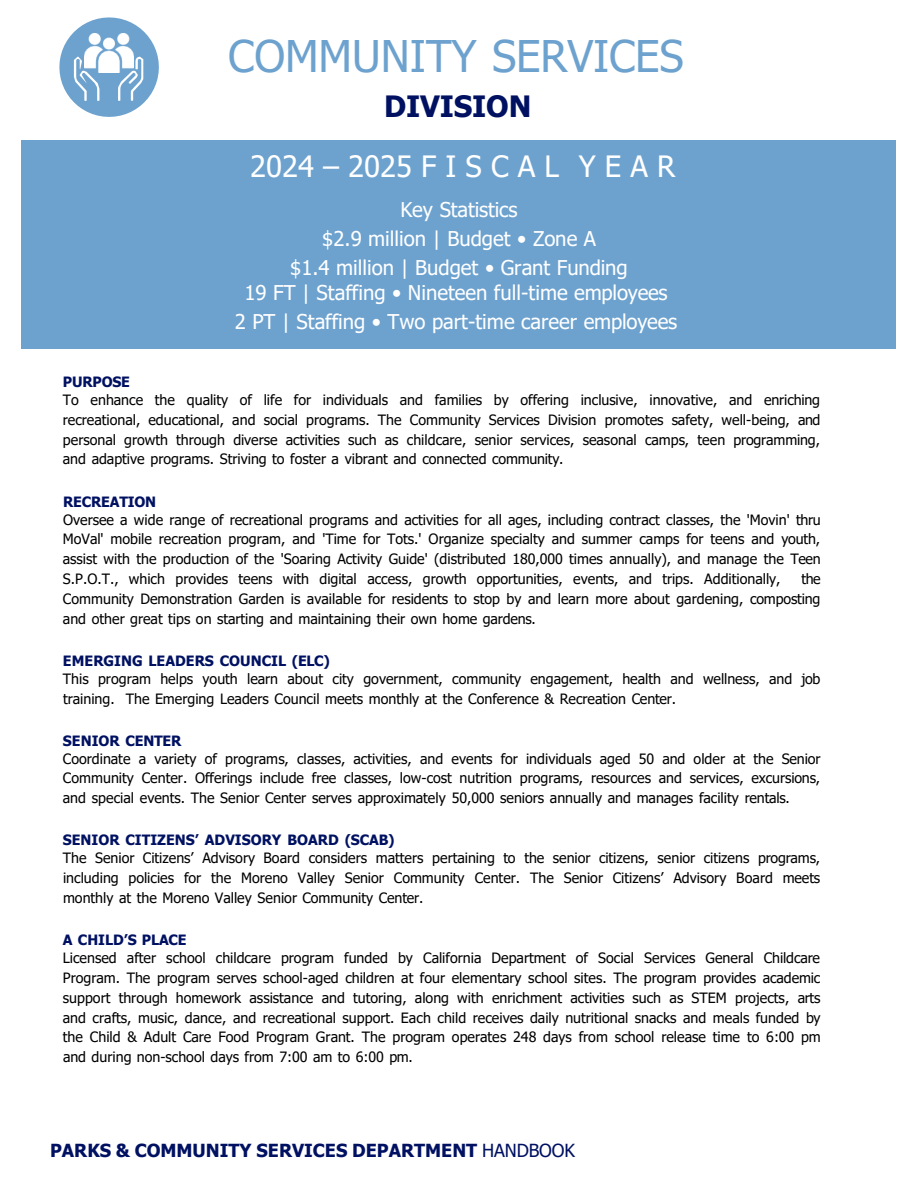
<style>
.page{position:relative;width:918px;height:1188px;background:#fff}
.page>*{position:absolute;margin:0;border:0;box-sizing:border-box;transform-origin:0 0}
.t1{font:43.5px "Tahoma";color:#6da2cf}
.t2{font:29.4px "Tahoma";color:#fff}
.t3{font:700 29.4px "Tahoma";letter-spacing:-.005em;color:#001162}
.t4{font:20.4px/28.7px "Tahoma";letter-spacing:-.005em;color:#fff;text-align:center}
.t5{font:700 18px "Tahoma";color:#001162}
.t6{font:14.25px/19.8px "Tahoma";color:#000;text-align:justify}
.t7{font:700 14.25px "Tahoma";color:#001162}
.s1{font-weight:400}
</style>
<div class="page">
<div style="left:22px;top:140px;width:874px;height:208px;background:#6da2cf"></div>
<svg style="left:59px;top:17px;width:100px;height:100px"></svg>
<h2 class="t1" style="left:228px;top:27px;width:457px">COMMUNITY SERVICES</h2>
<p class="t3" style="left:384px;top:86px;width:149px">DIVISION</p>
<p class="t2" style="left:250px;top:147px;width:427px">2024–2025 FI S CA L YEAR</p>
<p class="t4" style="left:400px;top:196px;width:119px">Key Statistics</p>
<p class="t4" style="left:322px;top:225px;width:275px">$2.9 million | Budget • Zone A</p>
<p class="t4" style="left:290px;top:254px;width:339px">$1.4 million | Budget • Grant Funding</p>
<p class="t4" style="left:235px;top:280px;width:444px">19 FT | Staffing • Nineteen full-time employees<br>2 PT | Staffing • Two part-time career employees</p>
<p class="t7" style="left:63px;top:372px;width:69px">PURPOSE</p>
<p class="t6" style="left:63px;top:391px;width:759px">To enhance the quality of life for individuals and families by offering inclusive, innovative, and enriching recreational, educational, and social programs. The Community Services Division promotes safety, well-being, and personal growth through diverse activities such as childcare, senior services, seasonal camps, teen programming, and adaptive programs. Striving to foster a vibrant and connected community.</p>
<p class="t7" style="left:63px;top:492px;width:95px">RECREATION</p>
<p class="t6" style="left:63px;top:510px;width:759px">Oversee a wide range of recreational programs and activities for all ages, including contract classes, the 'Movin' thru MoVal' mobile recreation program, and 'Time for Tots.' Organize specialty and summer camps for teens and youth, assist with the production of the 'Soaring Activity Guide' (distributed 180,000 times annually), and manage the Teen S.P.O.T., which provides teens with digital access, growth opportunities, events, and trips. Additionally,</p>
<p class="t6" style="left:63px;top:570px;width:759px;text-indent:739px">the Community Demonstration Garden is available for residents to stop by and learn more about gardening, composting and other great tips on starting and maintaining their own home gardens.</p>
<p class="t7" style="left:63px;top:651px;width:268px">EMERGING LEADERS COUNCIL (ELC)</p>
<p class="t6" style="left:63px;top:669px;width:759px">This program helps youth learn about city government, community engagement, health and wellness, and job training. The Emerging Leaders Council meets monthly at the Conference &amp; Recreation Center.</p>
<p class="t7" style="left:63px;top:731px;width:120px">SENIOR CENTER</p>
<p class="t6" style="left:63px;top:749px;width:759px">Coordinate a variety of programs, classes, activities, and events for individuals aged 50 and older at the Senior Community Center. Offerings include free classes, low-cost nutrition programs, resources and services, excursions, and special events. The Senior Center serves approximately 50,000 seniors annually and manages facility rentals.</p>
<p class="t7" style="left:63px;top:830px;width:333px">SENIOR CITIZENS’ ADVISORY BOARD (SCAB)</p>
<p class="t6" style="left:63px;top:849px;width:759px">The Senior Citizens’ Advisory Board considers matters pertaining to the senior citizens, senior citizens programs, including policies for the Moreno Valley Senior Community Center. The Senior Citizens’ Advisory Board meets monthly at the Moreno Valley Senior Community Center.</p>
<p class="t7" style="left:63px;top:930px;width:125px">A CHILD’S PLACE</p>
<p class="t6" style="left:63px;top:949px;width:759px">Licensed after school childcare program funded by California Department of Social Services General Childcare Program. The program serves school-aged children at four elementary school sites. The program provides academic support through homework assistance and tutoring, along with enrichment activities such as STEM projects, arts and crafts, music, dance, and recreational support. Each child receives daily nutritional snacks and meals funded by the Child &amp; Adult Care Food Program Grant. The program operates 248 days from school release time to 6:00 pm and during non-school days from 7:00 am to 6:00 pm.</p>
<p class="t5" style="left:50px;top:1138px;width:527px">PARKS &amp; COMMUNITY SERVICES DEPARTMENT <span class="s1">HANDBOOK</span></p>
</div>
